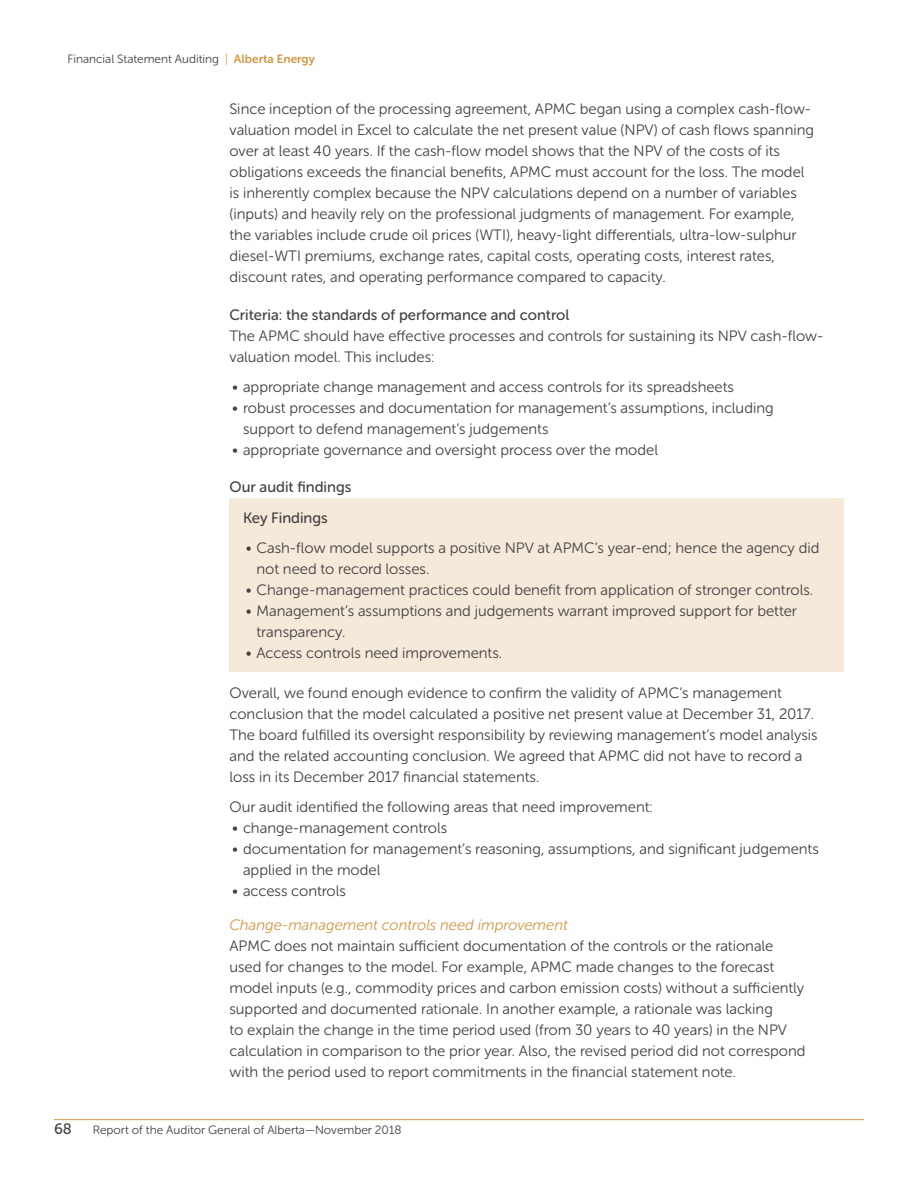
<style>
.page{position:relative;width:918px;height:1188px;background:#fff}
.page>*{position:absolute;margin:0;border:0;box-sizing:border-box;transform-origin:0 0}
.t1{font:15px/21px "Museo Sans Rounded 300";color:#414042}
.t2{font:15px/30.8px "Museo Sans Rounded 500";color:#414042}
.t3{font:italic 15px "Museo Sans Rounded 300";color:#d29847}
.t4{font:12px "Museo Sans Rounded 300";color:#414042}
.s1{color:#d29847}
.s2{font-family:"Museo Sans Rounded 700";color:#d29847}
</style>
<div class="page">
<hr style="left:54px;top:1119px;width:810px;height:1px;background:#d29847">
<div style="left:230px;top:498px;width:614px;height:173px;background:#f5e9d9"></div>
<p class="t4" style="left:68px;top:52px;width:249px">Financial Statement Auditing <span class="s1">|</span> <span class="s2">Alberta Energy</span></p>
<p class="t1" style="left:230px;top:99px;width:586px">Since inception of the processing agreement, APMC began using a complex cash-flow&shy;valuation model in Excel to calculate the net present value (NPV) of cash flows spanning over at least 40 years. If the cash-flow model shows that the NPV of the costs of its obligations exceeds the financial benefits, APMC must account for the loss. The model is inherently complex because the NPV calculations depend on a number of variables (inputs) and heavily rely on the professional judgments of management. For example, the variables include crude oil prices (WTI), heavy-light differentials, ultra-low-sulphur diesel-WTI premiums, exchange rates, capital costs, operating costs, interest rates, discount rates, and operating performance compared to capacity.</p>
<p class="t2" style="left:230px;top:299px;width:341px">Criteria: the standards of performance and control</p>
<p class="t1" style="left:230px;top:325px;width:596px">The APMC should have effective processes and controls for sustaining its NPV cash-flow&shy;valuation model. This includes:</p>
<p class="t1" style="left:232px;top:376px;width:503px">• appropriate change management and access controls for its spreadsheets</p>
<p class="t1" style="left:243px;top:397px;width:532px;text-indent:-11px">• robust processes and documentation for management’s assumptions, including support to defend management’s judgements</p>
<p class="t1" style="left:232px;top:439px;width:427px">• appropriate governance and oversight process over the model</p>
<p class="t2" style="left:243px;top:472px;width:110px;text-indent:-14px">Our audit findings<br>Key Findings</p>
<p class="t1" style="left:256px;top:537px;width:565px;text-indent:-11px">• Cash-flow model supports a positive NPV at APMC’s year-end; hence the agency did not need to record losses.</p>
<p class="t1" style="left:246px;top:579px;width:569px">• Change-management practices could benefit from application of stronger controls.</p>
<p class="t1" style="left:256px;top:600px;width:542px;text-indent:-11px">• Management’s assumptions and judgements warrant improved support for better transparency.</p>
<p class="t1" style="left:246px;top:642px;width:258px">• Access controls need improvements.</p>
<p class="t1" style="left:230px;top:683px;width:590px">Overall, we found enough evidence to confirm the validity of APMC’s management conclusion that the model calculated a positive net present value at December 31, 2017.<br>The board fulfilled its oversight responsibility by reviewing management’s model analysis and the related accounting conclusion. We agreed that APMC did not have to record a loss in its December 2017 financial statements.</p>
<p class="t1" style="left:230px;top:797px;width:425px">Our audit identified the following areas that need improvement:</p>
<p class="t1" style="left:232px;top:818px;width:217px">• change-management controls</p>
<p class="t1" style="left:243px;top:839px;width:577px;text-indent:-11px">• documentation for management’s reasoning, assumptions, and significant judgements applied in the model</p>
<p class="t1" style="left:232px;top:881px;width:115px">• access controls</p>
<p class="t3" style="left:230px;top:917px;width:340px">Change-management controls need improvement</p>
<p class="t1" style="left:230px;top:935px;width:578px">APMC does not maintain sufficient documentation of the controls or the rationale used for changes to the model. For example, APMC made changes to the forecast model inputs (e.g., commodity prices and carbon emission costs) without a sufficiently supported and documented rationale. In another example, a rationale was lacking<br>to explain the change in the time period used (from 30 years to 40 years) in the NPV calculation in comparison to the prior year. Also, the revised period did not correspond with the period used to report commitments in the financial statement note.</p>
<p class="t2" style="left:54px;top:1113px;width:19px">68</p>
<p class="t4" style="left:93px;top:1123px;width:310px">Report of the Auditor General of Alberta—November 2018</p>
</div>
